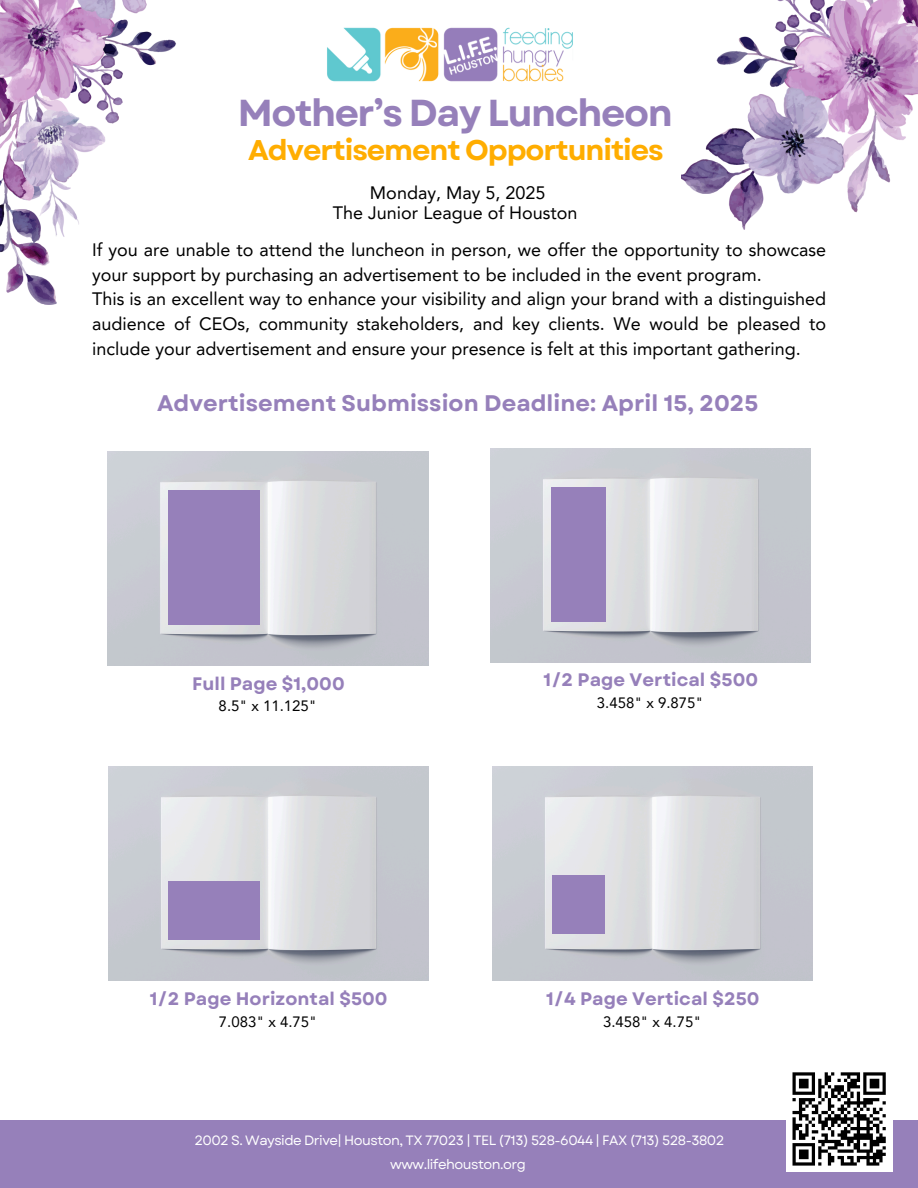
<style>
.page{position:relative;width:918px;height:1188px;background:#fff}
.page>*{position:absolute;margin:0;border:0;box-sizing:border-box;transform-origin:0 0}
.t1{font:700 37.5px "Garet";letter-spacing:-.04em;color:#9680ba}
.t2{font:700 28.5px "Garet";letter-spacing:-.04em;color:#ffad00}
.t3{font:700 22.5px "Garet";letter-spacing:.005em;color:#9680ba}
.t4{font:18px/24.8px "Avenir LT Pro";color:#000;text-align:center}
.t5{font:700 18px "Garet";letter-spacing:.005em;color:#9680ba}
.t6{font:15px "Avenir LT Pro";color:#000}
.t7{font:13.5px "Garet";letter-spacing:-.04em;color:#fff}
.t8{font:13.5px "Garet";letter-spacing:-.04em;color:#fefefe}
</style>
<div class="page">
<div style="left:0;top:1120px;width:918px;height:68px;background:#9680ba"></div>
<img style="left:327px;top:27px;width:246px;height:55px">
<img style="left:108px;top:452px;width:321px;height:213px">
<div style="left:168px;top:491px;width:92px;height:134px;background:#9680ba"></div>
<img style="left:490px;top:448px;width:321px;height:214px">
<div style="left:551px;top:488px;width:55px;height:134px;background:#9680ba"></div>
<img style="left:108px;top:767px;width:321px;height:214px">
<div style="left:169px;top:881px;width:91px;height:59px;background:#9680ba"></div>
<img style="left:492px;top:767px;width:321px;height:214px">
<div style="left:552px;top:875px;width:52px;height:59px;background:#9680ba"></div>
<img style="left:682px;top:0;width:236px;height:230px">
<img style="left:0;top:0;width:176px;height:304px">
<div style="left:786px;top:1066px;width:106px;height:106px;background:#fff"></div>
<svg style="left:792px;top:1072px;width:94px;height:94px"></svg>
<p class="t1" style="left:238px;top:86px;width:436px">Mother’s Day Luncheon</p>
<p class="t2" style="left:248px;top:130px;width:417px">Advertisement Opportunities</p>
<p class="t4" style="left:333px;top:184px;width:246px;line-height:20.2px">Monday, May 5, 2025<br>The Junior League of Houston</p>
<h5 class="t4" style="left:92px;top:239px;width:736px;text-align:left">If you are unable to attend the luncheon in person, we offer the opportunity to showcase your support by purchasing an advertisement to be included in the event program.<br>This is an excellent way to enhance your visibility and align your brand with a distinguished audience of CEOs, community stakeholders, and key clients. We would be pleased to include your advertisement and ensure your presence is felt at this important gathering.</h5>
<h1 class="t3" style="left:157px;top:387px;width:603px">Advertisement Submission Deadline: April 15, 2025</h1>
<h2 class="t5" style="left:192px;top:670px;width:154px">Full Page $1,000</h2>
<h5 class="t6" style="left:219px;top:700px;width:100px">8.5" x 11.125"</h5>
<p class="t5" style="left:150px;top:986px;width:239px">1/2 Page Horizontal $500</p>
<h4 class="t6" style="left:219px;top:1015px;width:100px">7.083" x 4.75"</h4>
<h3 class="t5" style="left:544px;top:667px;width:216px">1/2 Page Vertical $500</h3>
<p class="t6" style="left:597px;top:697px;width:108px">3.458" x 9.875"</p>
<h4 class="t5" style="left:546px;top:986px;width:215px">1/4 Page Vertical $250</h4>
<h6 class="t6" style="left:603px;top:1015px;width:100px">3.458" x 4.75"</h6>
<h6 class="t7" style="left:194px;top:1131px;width:532px">2002 S. Wayside Drive| Houston, TX 77023 | TEL (713) 528-6044 | FAX (713) 528-3802</h6>
<p class="t8" style="left:390px;top:1154px;width:137px">www.lifehouston.org</p>
</div>
